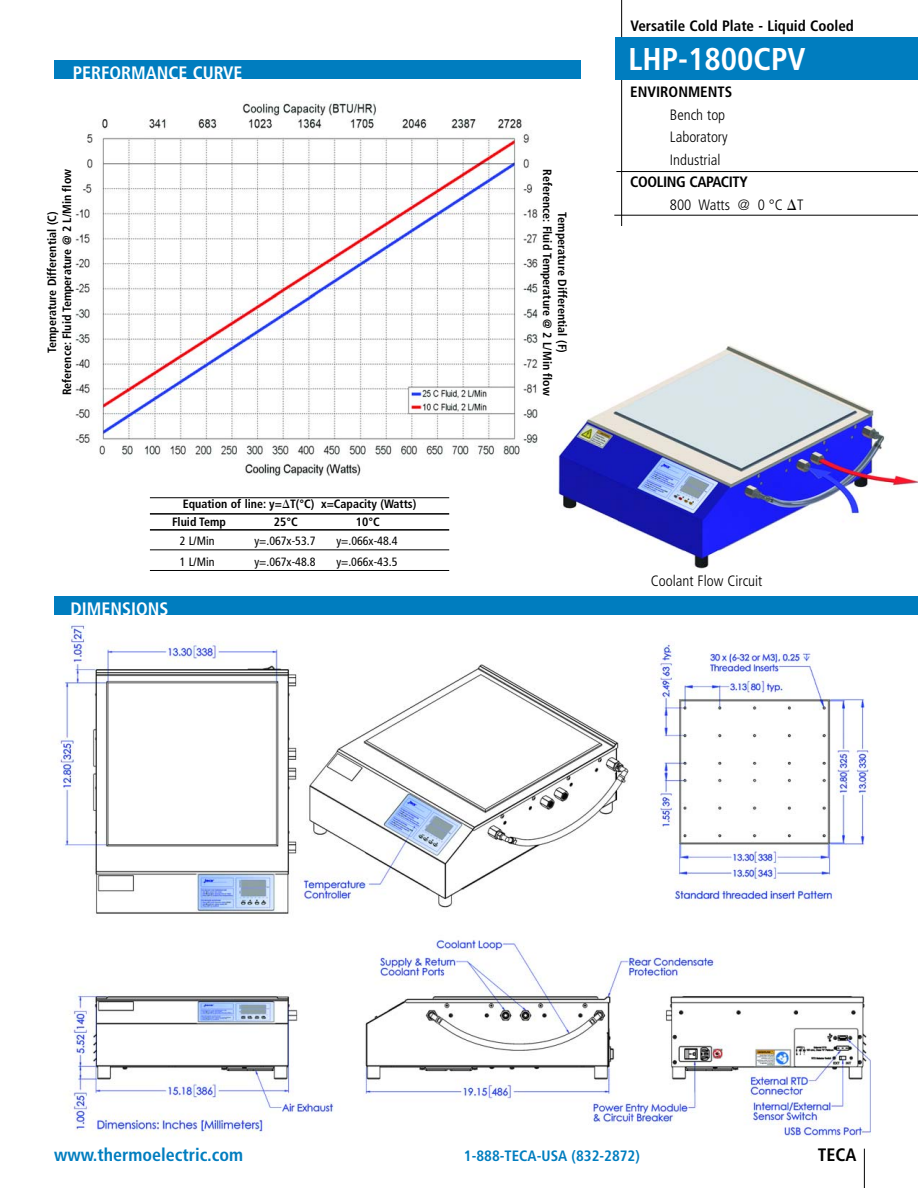
<style>
.page{position:relative;width:918px;height:1188px;background:#fff}
.page>*{position:absolute;margin:0;border:0;box-sizing:border-box;transform-origin:0 0}
.t1{font:700 condensed 31.5px "Frutiger";color:#fff}
.t2{font:700 condensed 18px "Frutiger";color:#fff}
.t3{font:700 condensed 18px "Frutiger";color:#007dbf}
.t4{font:700 condensed 18px "Frutiger";color:#000}
.t5{font:300 condensed 15px/22.5px "Frutiger";color:#000}
.t6{font:700 condensed 15px "Frutiger";color:#000}
.t7{font:700 condensed 15px/22.5px "Frutiger";letter-spacing:-.025em;color:#000}
.t8{font:700 condensed 15px "Frutiger";color:#007dbf}
.t9{font:700 condensed 12px/15px "Frutiger";color:#000;text-align:center}
.t10{font:condensed 12px "Frutiger";color:#000}
.s1{font-family:"Mathematical Pi One";font-weight:400;font-stretch:normal}
.s2{font-weight:300}
</style>
<div class="page">
<hr style="left:864px;top:1149px;width:1px;height:39px;background:#000">
<div style="left:54px;top:596px;width:864px;height:19px;background:#007dbf"></div>
<div style="left:54px;top:60px;width:527px;height:19px;background:#007dbf"></div>
<hr style="left:621px;top:0;width:1px;height:226px;background:#000">
<div style="left:615px;top:37px;width:303px;height:43px;background:#007dbf"></div>
<hr style="left:614px;top:215px;width:304px;height:1px;background:#000">
<hr style="left:616px;top:171px;width:302px;height:1px;background:#000">
<img style="left:60px;top:624px;width:811px;height:513px">
<img style="left:558px;top:345px;width:359px;height:224px">
<img style="left:76px;top:101px;width:462px;height:375px">
<hr style="left:150px;top:497px;width:299px;height:1px;background:#000">
<hr style="left:150px;top:513px;width:299px;height:2px;background:#000">
<hr style="left:150px;top:529px;width:299px;height:2px;background:#000">
<hr style="left:150px;top:549px;width:299px;height:1px;background:#000">
<hr style="left:150px;top:570px;width:299px;height:1px;background:#000">
<h2 class="t2" style="left:73px;top:66px;width:171px">PERFORMANCE CURVE</h2>
<p class="t9" style="left:46px;top:395px;width:228px;rotate:-90deg">Temperature Differential (C)<br>Reference: Fluid Temperature @ 2 L/Min flow</p>
<p class="t9" style="left:569px;top:169px;width:228px;rotate:90deg">Temperature Differential (F)<br>Reference: Fluid Temperature @ 2 L/Min flow</p>
<p class="t9" style="left:172px;top:497px;width:246px;line-height:17.1px;text-align:left;text-indent:11px">Equation of line: y=<span class="s1">-</span>T(°C) x=Capacity (Watts)<br>Fluid Temp</p>
<p class="t9" style="left:274px;top:515px;width:25px">25°C</p>
<p class="t9" style="left:356px;top:515px;width:25px">10°C</p>
<p class="t10" style="left:180px;top:536px;width:36px">2 L/Min</p>
<p class="t10" style="left:254px;top:536px;width:63px">y=.067x-53.7</p>
<p class="t10" style="left:336px;top:536px;width:63px">y=.066x-48.4</p>
<p class="t10" style="left:180px;top:557px;width:36px">1 L/Min</p>
<p class="t10" style="left:254px;top:557px;width:63px">y=.067x-48.8</p>
<p class="t10" style="left:336px;top:557px;width:63px">y=.066x-43.5</p>
<h2 class="t2" style="left:71px;top:602px;width:99px">DIMENSIONS</h2>
<p class="t6" style="left:631px;top:20px;width:225px">Versatile Cold Plate - Liquid Cooled</p>
<h1 class="t1" style="left:629px;top:46px;width:178px">LHP-1800CPV</h1>
<p class="t6" style="left:630px;top:86px;width:103px">ENVIRONMENTS</p>
<p class="t5" style="left:670px;top:104px;width:59px">Bench top<br>Laboratory<br>Industrial</p>
<p class="t7" style="left:670px;top:172px;width:135px;text-indent:-40px">COOLING CAPACITY<br><span class="s2">800 Watts @ 0 °C</span> <span class="s1">-</span><span class="s2">T</span></p>
<p class="t5" style="left:651px;top:571px;width:113px">Coolant Flow Circuit</p>
<h2 class="t3" style="left:54px;top:1148px;width:191px">www.thermoelectric.com</h2>
<p class="t8" style="left:464px;top:1150px;width:177px">1-888-TECA-USA (832-2872)</p>
<h2 class="t4" style="left:818px;top:1148px;width:40px">TECA</h2>
</div>
